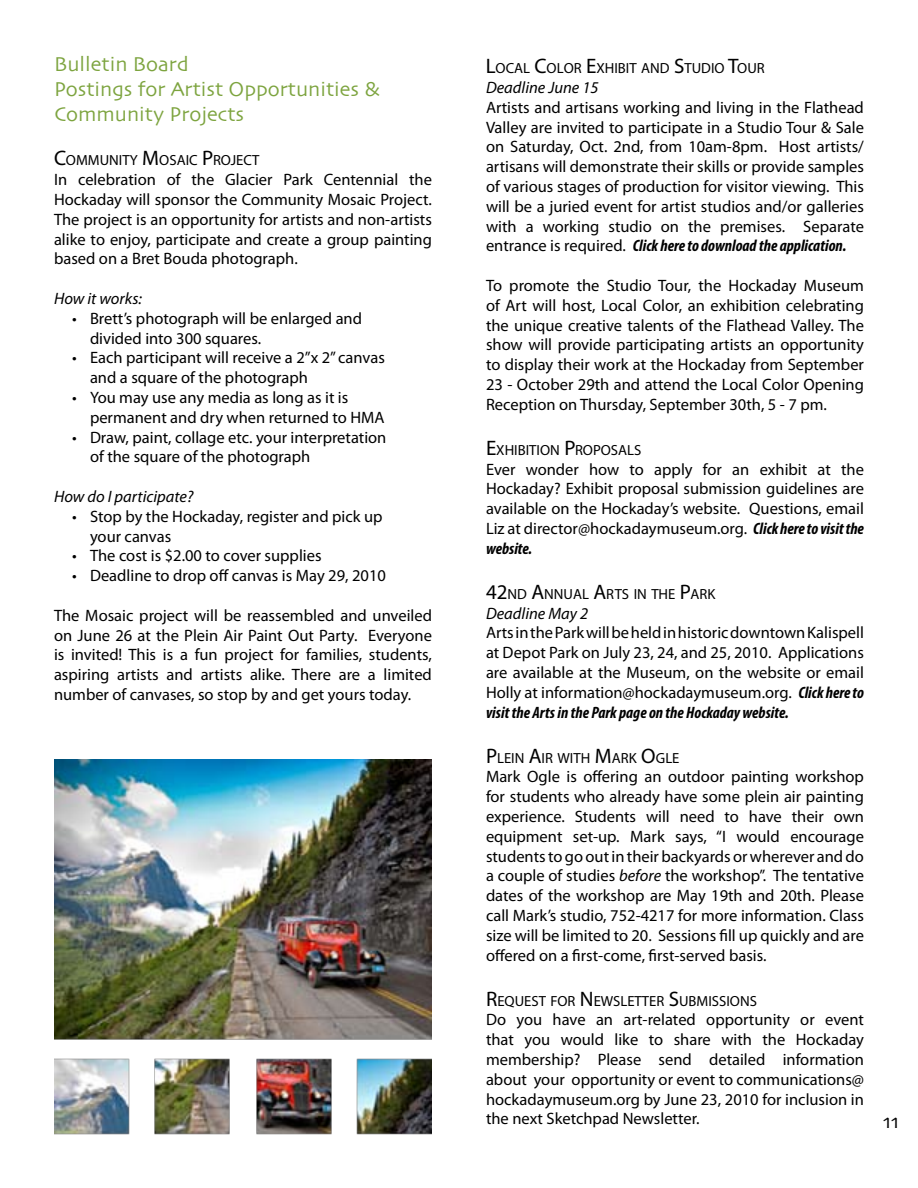
<style>
.page{position:relative;width:918px;height:1188px;background:#fff}
.page>*{position:absolute;margin:0;border:0;box-sizing:border-box;transform-origin:0 0}
.t1{font:21px/25.2px "Skia";color:#7da43f}
.t2{font:21px "Skia";color:#000}
.t3{font:16.5px/19.8px "Myriad Pro";color:#000;text-align:justify}
.t4{font:italic 16.5px "Myriad Pro";color:#000}
.t5{font:14.7px "Myriad Pro";color:#000}
.s1{font-size:21px}
.s2{font-weight:700;font-style:italic;font-stretch:condensed}
.s3{font-style:italic}
</style>
<div class="page">
<img style="left:54px;top:759px;width:378px;height:376px">
<p class="t1" style="left:54px;top:52px;width:327px">Bulletin Board<br>Postings for Artist Opportunities &amp;<br>Community Projects</p>
<p class="t5" style="left:486px;top:59px;width:280px"><span class="s1">L</span>OCAL <span class="s1">C</span>OLOR <span class="s1">E</span>XHIBIT AND <span class="s1">S</span>TUDIO <span class="s1">T</span>OUR</p>
<p class="t4" style="left:486px;top:77px;width:114px">Deadline June 15</p>
<p class="t3" style="left:486px;top:97px;width:380px">Artists and artisans working and living in the Flathead Valley are invited to participate in a Studio Tour &amp; Sale on Saturday, Oct. 2nd, from 10am-8pm. Host artists/ artisans will demonstrate their skills or provide samples of various stages of production for visitor viewing. This will be a juried event for artist studios and/or galleries with a working studio on the premises. Separate entrance is required. <span class="s2">Click here to download the application.</span></p>
<p class="t3" style="left:486px;top:275px;width:380px">To promote the Studio Tour, the Hockaday Museum of Art will host, Local Color, an exhibition celebrating the unique creative talents of the Flathead Valley. The show will provide participating artists an opportunity to display their work at the Hockaday from September 23 - October 29th and attend the Local Color Opening Reception on Thursday, September 30th, 5 - 7 pm.</p>
<p class="t5" style="left:486px;top:441px;width:157px"><span class="s1">E</span>XHIBITION <span class="s1">P</span>ROPOSALS</p>
<p class="t3" style="left:486px;top:459px;width:380px">Ever wonder how to apply for an exhibit at the Hockaday? Exhibit proposal submission guidelines are available on the Hockaday’s website. Questions, email Liz at director@hockadaymuseum.org. <span class="s2">Click here to visit the website.</span></p>
<p class="t5" style="left:486px;top:585px;width:231px"><span class="s1">42</span>ND <span class="s1">A</span>NNUAL <span class="s1">A</span>RTS IN THE <span class="s1">P</span>ARK</p>
<p class="t4" style="left:486px;top:603px;width:104px">Deadline May 2</p>
<p class="t3" style="left:486px;top:623px;width:380px">Arts in the Park will be held in historic downtown Kalispell at Depot Park on July 23, 24, and 25, 2010. Applications are available at the Museum, on the website or email Holly at information@hockadaymuseum.org. <span class="s2">Click here to visit the Arts in the Park page on the Hockaday website.</span></p>
<p class="t5" style="left:486px;top:749px;width:195px"><span class="s1">P</span>LEIN <span class="s1">A</span>IR WITH <span class="s1">M</span>ARK <span class="s1">O</span>GLE</p>
<p class="t3" style="left:486px;top:767px;width:380px">Mark Ogle is offering an outdoor painting workshop for students who already have some plein air painting experience. Students will need to have their own equipment set-up. Mark says, “I would encourage students to go out in their backyards or wherever and do a couple of studies <span class="s3">before</span> the workshop”. The tentative dates of the workshop are May 19th and 20th. Please call Mark’s studio, 752-4217 for more information. Class size will be limited to 20. Sessions fill up quickly and are offered on a first-come, first-served basis.</p>
<p class="t5" style="left:486px;top:992px;width:272px"><span class="s1">R</span>EQUEST FOR <span class="s1">N</span> EWSLETTER <span class="s1">S</span>UBMISSIONS</p>
<p class="t3" style="left:486px;top:1010px;width:380px">Do you have an art-related opportunity or event that you would like to share with the Hockaday membership? Please send detailed information about your opportunity or event to communications@ hockadaymuseum.org by June 23, 2010 for inclusion in the next Sketchpad Newsletter.</p>
<p class="t5" style="left:54px;top:151px;width:207px"><span class="s1">C</span>OMMUNITY <span class="s1">M</span> OSAIC <span class="s1">P</span>ROJECT</p>
<p class="t3" style="left:54px;top:169px;width:380px">In celebration of the Glacier Park Centennial the Hockaday will sponsor the Community Mosaic Project.<br>The project is an opportunity for artists and non-artists alike to enjoy, participate and create a group painting based on a Bret Bouda photograph.</p>
<p class="t4" style="left:54px;top:288px;width:90px">How it works:</p>
<p class="t3" style="left:90px;top:308px;width:274px;text-indent:-18px">• Brett’s photograph will be enlarged and divided into 300 squares.</p>
<p class="t3" style="left:90px;top:348px;width:296px;text-indent:-18px">• Each participant will receive a 2”x 2” canvas and a square of the photograph</p>
<p class="t3" style="left:90px;top:387px;width:296px;text-indent:-18px">• You may use any media as long as it is permanent and dry when returned to HMA</p>
<p class="t3" style="left:90px;top:427px;width:298px;text-indent:-18px">• Draw, paint, collage etc. your interpretation of the square of the photograph</p>
<p class="t4" style="left:54px;top:486px;width:141px">How do I participate?</p>
<p class="t3" style="left:90px;top:506px;width:294px;text-indent:-18px">• Stop by the Hockaday, register and pick up your canvas</p>
<p class="t3" style="left:72px;top:546px;width:251px">• The cost is $2.00 to cover supplies</p>
<p class="t3" style="left:72px;top:565px;width:316px">• Deadline to drop off canvas is May 29, 2010</p>
<p class="t3" style="left:54px;top:605px;width:380px">The Mosaic project will be reassembled and unveiled on June 26 at the Plein Air Paint Out Party. Everyone is invited! This is a fun project for families, students, aspiring artists and artists alike. There are a limited number of canvases, so stop by and get yours today.</p>
<p class="t2" style="left:883px;top:1109px;width:18px">11</p>
</div>
